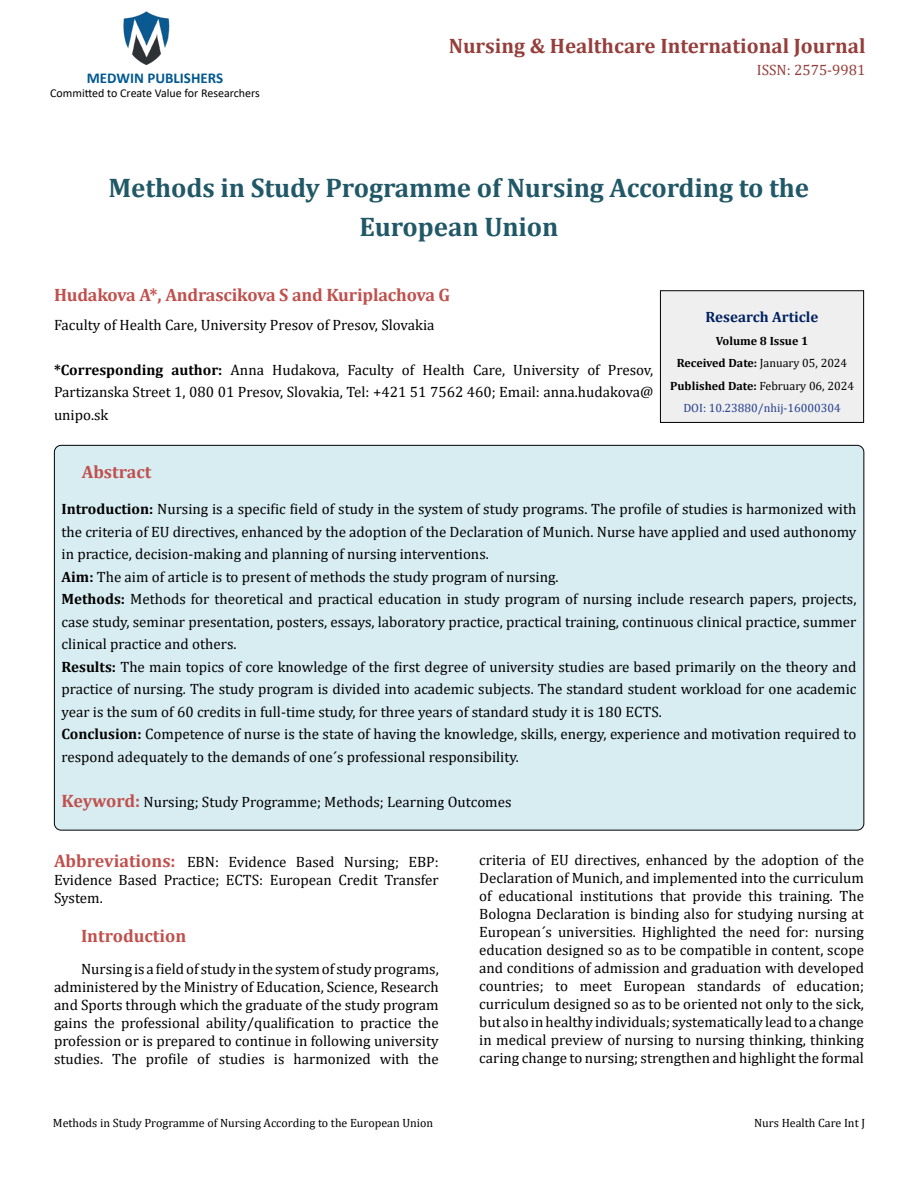
<style>
.page{position:relative;width:918px;height:1188px;background:#fff}
.page>*{position:absolute;margin:0;border:0;box-sizing:border-box;transform-origin:0 0}
.t1{font:700 27px/39px "Cambria";letter-spacing:-.005em;color:#215868;text-align:center}
.t2{font:700 21px "Cambria";color:#953f3c}
.t3{font:700 18px "Cambria";letter-spacing:-.01em;color:#c0504d}
.t4{font:15px/18px "Cambria";color:#000;text-align:justify}
.t5{font:700 15px "Calibri";color:#005991}
.t6{font:700 15px "Cambria";color:#002060}
.t7{font:15px "Cambria";color:#953f3c}
.t8{font:700 12px/22.5px "Cambria";color:#000;text-align:center}
.t9{font:12px "Cambria";color:#000}
.t10{font:12px "Calibri";color:#000}
.s1{font-weight:700}
.s2{font-weight:400}
.s3{font-weight:400;color:#25408f}
.s4{font-weight:700;font-size:18px;color:#c0504d}
</style>
<div class="page">
<img style="left:123px;top:11px;width:47px;height:55px">
<div style="left:660px;top:291px;width:204px;height:131px;background:#efefef"></div>
<div style="left:660px;top:290px;width:204px;height:133px;border:1px solid #000"></div>
<div style="left:54px;top:445px;width:810px;height:385px;background:#d8edf2;border-radius:7px"></div>
<p class="t5" style="left:87px;top:67px;width:138px">MEDWIN PUBLISHERS</p>
<p class="t10" style="left:50px;top:85px;width:211px">Committed to Create Value for Researchers</p>
<h2 class="t2" style="left:449px;top:31px;width:418px">Nursing &amp; Healthcare International Journal</h2>
<p class="t7" style="left:757px;top:62px;width:110px">ISSN: 2575-9981</p>
<h1 class="t1" style="left:109px;top:167px;width:702px">Methods in Study Programme of Nursing According to the<br>European Union</h1>
<p class="t3" style="left:54px;top:282px;width:398px">Hudakova A*, Andrascikova S and Kuriplachova G</p>
<p class="t4" style="left:54px;top:316px;width:382px">Faculty of Health Care, University Presov of Presov, Slovakia</p>
<p class="t4" style="left:54px;top:358px;width:601px;line-height:22.5px"><span class="s1">*Corresponding author:</span> Anna Hudakova, Faculty of Health Care, University of Presov, Partizanska Street 1, 080 01 Presov, Slovakia, Tel: +421 51 7562 460; Email: anna.hudakova@ unipo.sk</p>
<p class="t6" style="left:706px;top:307px;width:114px">Research Article</p>
<p class="t8" style="left:670px;top:329px;width:185px">Volume 8 Issue 1<br>Received Date: <span class="s2">January 05, 2024<br></span>Published Date: <span class="s2">February 06, 2024<br></span><span class="s3">DOI: 10.23880/nhij-16000304</span></p>
<p class="t3" style="left:82px;top:460px;width:71px">Abstract</p>
<p class="t4" style="left:62px;top:498px;width:797px;line-height:22.5px;text-align:left"><span class="s1">Introduction:</span> Nursing is a specific field of study in the system of study programs. The profile of studies is harmonized with the criteria of EU directives, enhanced by the adoption of the Declaration of Munich. Nurse have applied and used authonomy in practice, decision-making and planning of nursing interventions.<br><span class="s1">Aim:</span> The aim of article is to present of methods the study program of nursing.<br><span class="s1">Methods:</span> Methods for theoretical and practical education in study program of nursing include research papers, projects, case study, seminar presentation, posters, essays, laboratory practice, practical training, continuous clinical practice, summer clinical practice and others.<br><span class="s1">Results:</span> The main topics of core knowledge of the first degree of university studies are based primarily on the theory and practice of nursing. The study program is divided into academic subjects. The standard student workload for one academic year is the sum of 60 credits in full-time study, for three years of standard study it is 180 ECTS.<br><span class="s1">Conclusion:</span> Competence of nurse is the state of having the knowledge, skills, energy, experience and motivation required to respond adequately to the demands of one´s professional responsibility.</p>
<p class="t4" style="left:62px;top:793px;width:452px"><span class="s4">Keyword:</span> Nursing; Study Programme; Methods; Learning Outcomes</p>
<p class="t4" style="left:54px;top:853px;width:386px"><span class="s4">Abbreviations:</span> EBN: Evidence Based Nursing; EBP:<br>Evidence Based Practice; ECTS: European Credit Transfer System.</p>
<p class="t3" style="left:81px;top:923px;width:107px">Introduction</p>
<p class="t4" style="left:54px;top:960px;width:386px;text-indent:27px">Nursing is a field of study in the system of study programs, administered by the Ministry of Education, Science, Research and Sports through which the graduate of the study program gains the professional ability/qualification to practice the profession or is prepared to continue in following university studies. The profile of studies is harmonized with the</p>
<p class="t4" style="left:479px;top:851px;width:386px">criteria of EU directives, enhanced by the adoption of the Declaration of Munich, and implemented into the curriculum of educational institutions that provide this training. The Bologna Declaration is binding also for studying nursing at European´s universities. Highlighted the need for: nursing education designed so as to be compatible in content, scope and conditions of admission and graduation with developed countries; to meet European standards of education; curriculum designed so as to be oriented not only to the sick, but also in healthy individuals; systematically lead to a change in medical preview of nursing to nursing thinking, thinking caring change to nursing; strengthen and highlight the formal</p>
<p class="t9" style="left:53px;top:1116px;width:382px">Methods in Study Programme of Nursing According to the European Union</p>
<p class="t9" style="left:754px;top:1116px;width:112px">Nurs Health Care Int J</p>
</div>
